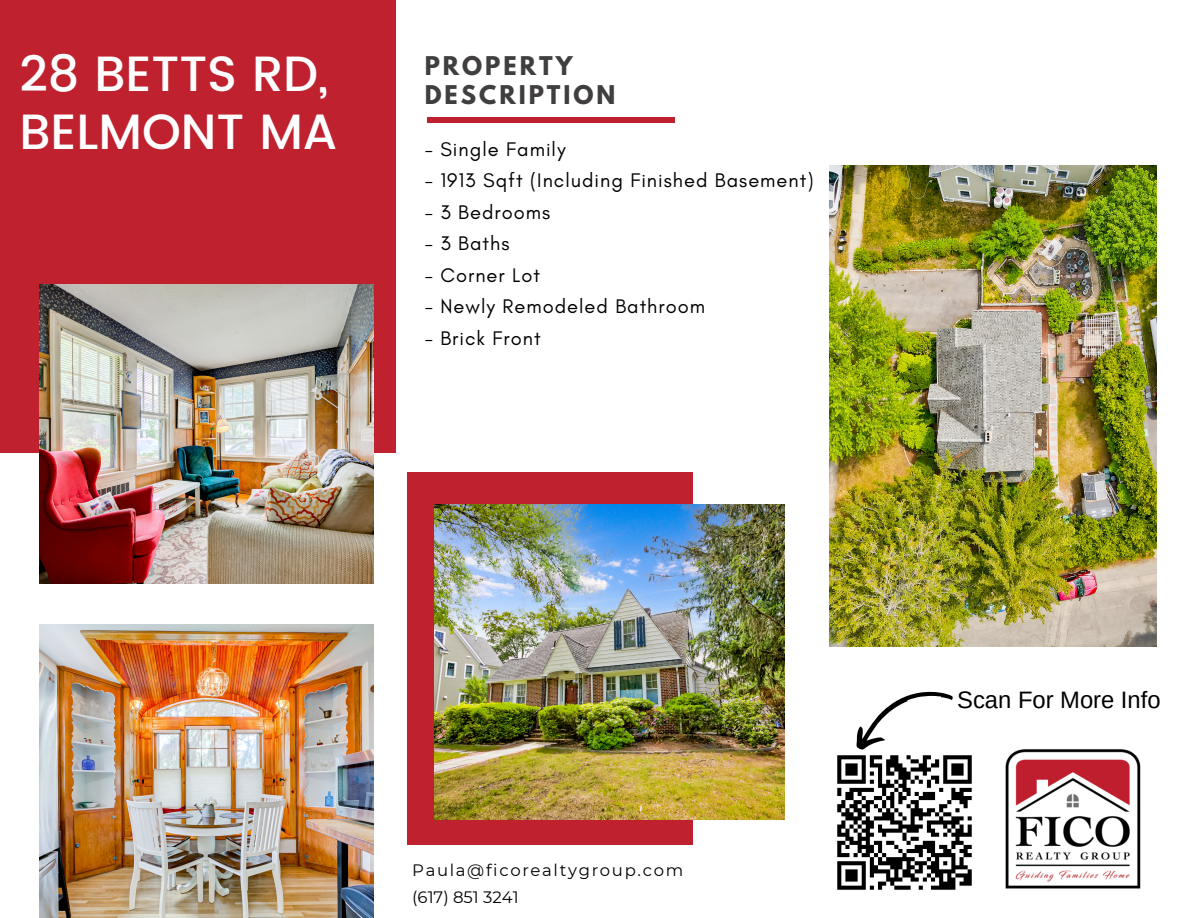
<style>
.page{position:relative;width:1188px;height:918px;background:#fff}
.page>*{position:absolute;margin:0;border:0;box-sizing:border-box;transform-origin:0 0}
.t1{font:500 49.5px "Poppins";color:#fff}
.t2{font:23.85px "Arimo";color:#000}
.t3{font:700 22.8px/28.3px "League Spartan";letter-spacing:.13em;color:#403e3e}
.t4{font:20.1px "Glacial Indifference";letter-spacing:.05em;color:#000}
.t5{font:16.5px "Montserrat";letter-spacing:.1em;color:#000}
.t6{font:16.5px "Montserrat";color:#000}
</style>
<div class="page">
<div style="left:0;top:0;width:396px;height:452px;background:#bf212e"></div>
<img style="left:829px;top:165px;width:327px;height:482px">
<img style="left:40px;top:624px;width:334px;height:294px">
<img style="left:40px;top:284px;width:334px;height:299px">
<div style="left:408px;top:472px;width:285px;height:372px;background:#bf212e"></div>
<img style="left:435px;top:504px;width:350px;height:315px">
<img style="left:1005px;top:749px;width:136px;height:140px">
<div style="left:427px;top:117px;width:248px;height:6px;background:#bf212e"></div>
<img style="left:837px;top:755px;width:135px;height:135px">
<svg style="left:846px;top:691px;width:108px;height:66px"></svg>
<p class="t1" style="left:19px;top:45px;width:310px">28 BETTS RD,</p>
<p class="t1" style="left:19px;top:103px;width:320px">BELMONT MA</p>
<p class="t3" style="left:425px;top:55px;width:192px">PROPERTY<br>DESCRIPTION</p>
<p class="t4" style="left:425px;top:137px;width:142px">- Single Family</p>
<p class="t4" style="left:425px;top:168px;width:390px">- 1913 Sqft (Including Finished Basement)</p>
<p class="t4" style="left:425px;top:200px;width:127px">- 3 Bedrooms</p>
<p class="t4" style="left:425px;top:231px;width:86px">- 3 Baths</p>
<p class="t4" style="left:425px;top:263px;width:117px">- Corner Lot</p>
<p class="t4" style="left:425px;top:294px;width:282px">- Newly Remodeled Bathroom</p>
<p class="t4" style="left:425px;top:326px;width:117px">- Brick Front</p>
<p class="t5" style="left:412px;top:860px;width:273px">Paula@ficorealtygroup.com</p>
<p class="t6" style="left:412px;top:887px;width:108px">(617) 851 3241</p>
<p class="t2" style="left:957px;top:687px;width:205px">Scan For More Info</p>
</div>
